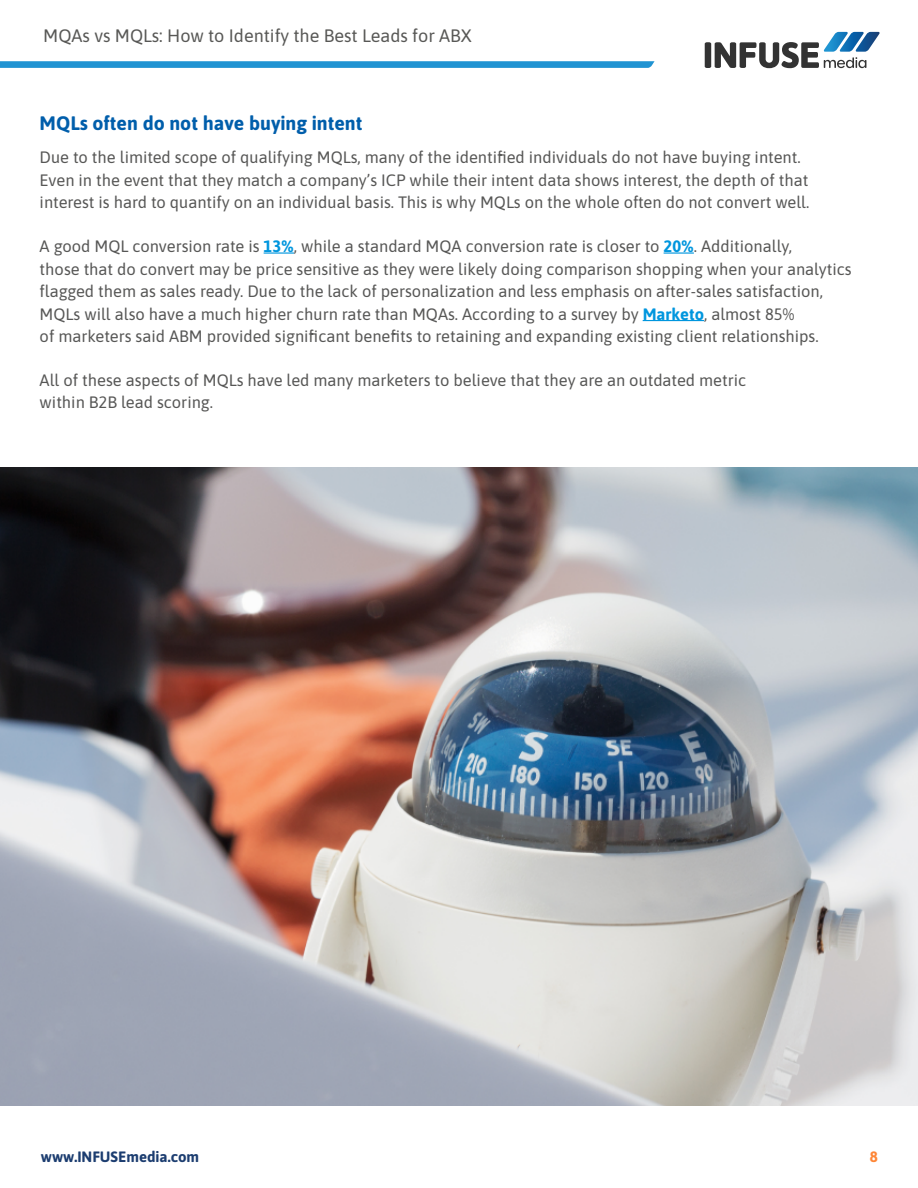
<style>
.page{position:relative;width:918px;height:1188px;background:#fff}
.page>*{position:absolute;margin:0;border:0;box-sizing:border-box;transform-origin:0 0}
.t1{font:700 19.5px "Asap";color:#005eab}
.t2{font:18px "Asap";color:#585856}
.t3{font:16.5px/22.5px "Asap";color:#575756}
.t4{font:700 15px "Asap";color:#1c3d70}
.t5{font:700 15px "Asap";color:#fe8636}
.s1{font-weight:700;color:#0096de}
</style>
<div class="page">
<svg style="left:0;top:61px;width:655px;height:7px;background:#2b98d4"></svg>
<hr style="left:264px;top:252px;width:30px;height:2px;background:#0096de">
<hr style="left:664px;top:252px;width:30px;height:2px;background:#0096de">
<hr style="left:643px;top:320px;width:61px;height:1px;background:#0096de">
<img style="left:0;top:468px;width:918px;height:638px">
<svg style="left:705px;top:32px;width:175px;height:36px"></svg>
<p class="t2" style="left:43px;top:23px;width:430px">MQAs vs MQLs: How to Identify the Best Leads for ABX</p>
<p class="t1" style="left:40px;top:110px;width:324px">MQLs often do not have buying intent</p>
<p class="t3" style="left:40px;top:145px;width:771px">Due to the limited scope of qualifying MQLs, many of the identified individuals do not have buying intent.<br>Even in the event that they match a company’s ICP while their intent data shows interest, the depth of that interest is hard to quantify on an individual basis. This is why MQLs on the whole often do not convert well.</p>
<p class="t3" style="left:40px;top:234px;width:814px">A good MQL conversion rate is <span class="s1">13%</span>, while a standard MQA conversion rate is closer to <span class="s1">20%</span>. Additionally,<br>those that do convert may be price sensitive as they were likely doing comparison shopping when your analytics flagged them as sales ready. Due to the lack of personalization and less emphasis on after-sales satisfaction, MQLs will also have a much higher churn rate than MQAs. According to a survey by <span class="s1">Marketo</span>, almost 85%<br>of marketers said ABM provided significant benefits to retaining and expanding existing client relationships.</p>
<p class="t3" style="left:40px;top:368px;width:708px">All of these aspects of MQLs have led many marketers to believe that they are an outdated metric within B2B lead scoring.</p>
<p class="t4" style="left:41px;top:1146px;width:160px">www.INFUSEmedia.com</p>
<p class="t5" style="left:870px;top:1146px;width:10px">8</p>
</div>
